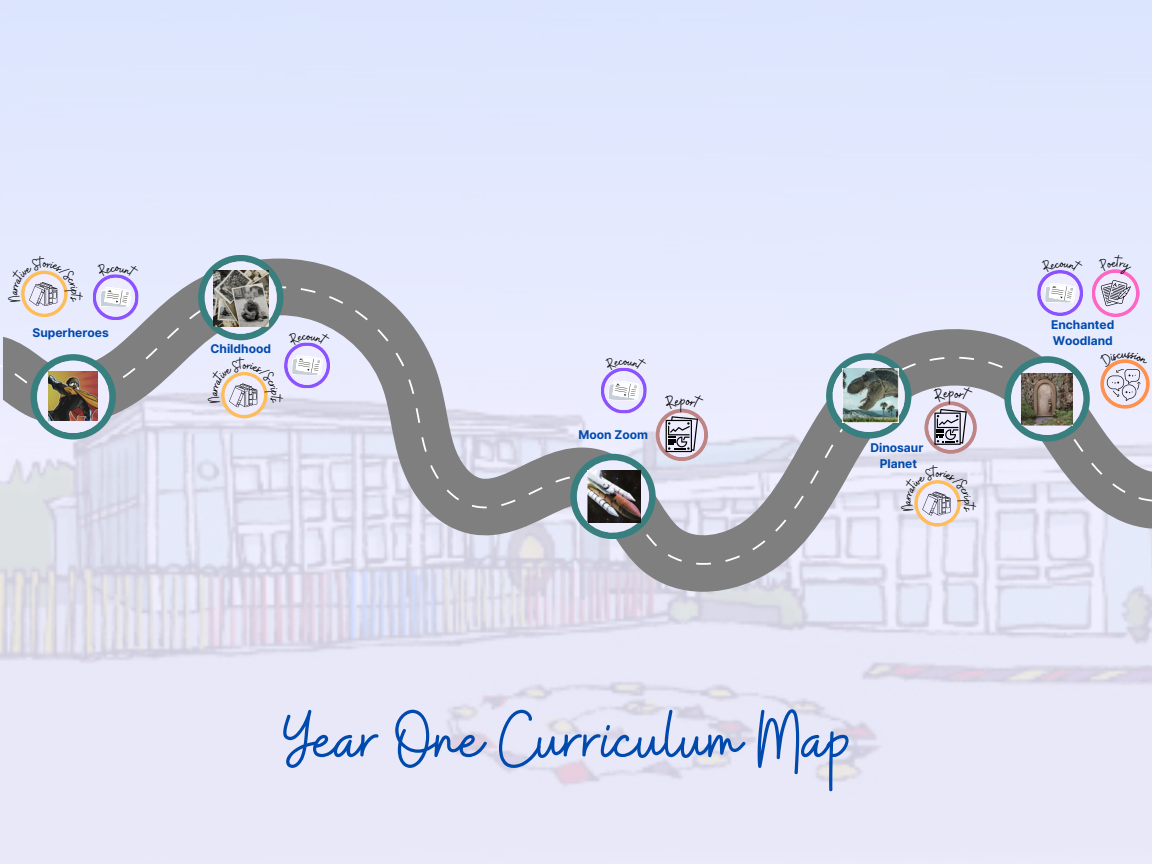
<style>
.page{position:relative;width:1152px;height:864px;background:#fff}
.page>*{position:absolute;margin:0;border:0;box-sizing:border-box;transform-origin:0 0}
.t1{font:81px "Buffalo";color:#004aad}
.t2{font:17.55px "Buffalo";color:#000}
.t3{font:700 12px "Inter";color:#004aad}
</style>
<div class="page">
<svg style="left:3px;top:259px;width:1149px;height:333px;background:#dbdced"></svg>
<svg style="left:0;top:286px;width:1152px;height:279px;background:#cfd0dd"></svg>
<svg style="left:30px;top:354px;width:86px;height:86px;background:#7c9fa3"></svg>
<div style="left:37px;top:361px;width:72px;height:72px;background:#eeedff;border-radius:50%"></div>
<svg style="left:1004px;top:356px;width:86px;height:86px;background:#799da1"></svg>
<div style="left:1011px;top:363px;width:72px;height:72px;background:#eeedff;border-radius:50%"></div>
<svg style="left:826px;top:353px;width:85px;height:86px;background:#7a9da1"></svg>
<div style="left:833px;top:360px;width:72px;height:72px;background:#eeedff;border-radius:50%"></div>
<img style="left:48px;top:372px;width:50px;height:48px">
<img style="left:1022px;top:373px;width:50px;height:52px">
<img style="left:842px;top:369px;width:57px;height:54px">
<svg style="left:1037px;top:259px;width:47px;height:57px;background:#d8d0f9"></svg>
<svg style="left:8px;top:255px;width:76px;height:62px;background:#e3dfe6"></svg>
<svg style="left:92px;top:263px;width:47px;height:58px;background:#d9d1f9"></svg>
<svg style="left:1099px;top:352px;width:51px;height:57px;background:#e5d1d3"></svg>
<svg style="left:198px;top:255px;width:133px;height:163px;background:#b8bbc5"></svg>
<svg style="left:570px;top:356px;width:138px;height:183px;background:#bdc0cd"></svg>
<svg style="left:924px;top:386px;width:53px;height:68px;background:#c6bdc9"></svg>
<svg style="left:901px;top:465px;width:76px;height:62px;background:#e3dce0"></svg>
<svg style="left:1092px;top:254px;width:48px;height:63px;background:#dec7e5"></svg>
<p class="t3" style="left:32px;top:326px;width:78px">Superheroes</p>
<p class="t3" style="left:211px;top:342px;width:62px">Childhood</p>
<p class="t3" style="left:578px;top:427px;width:71px">Moon Zoom</p>
<p class="t3" style="left:870px;top:441px;width:55px">Dinosaur</p>
<p class="t3" style="left:880px;top:457px;width:39px">Planet</p>
<p class="t1" style="left:283px;top:687px;width:571px">Year One Curriculum Map</p>
<p class="t3" style="left:1051px;top:318px;width:65px">Enchanted</p>
<p class="t3" style="left:1053px;top:334px;width:62px">Woodland</p>
<p class="t2" style="left:1122px;top:342px;width:7px">u</p>
</div>
